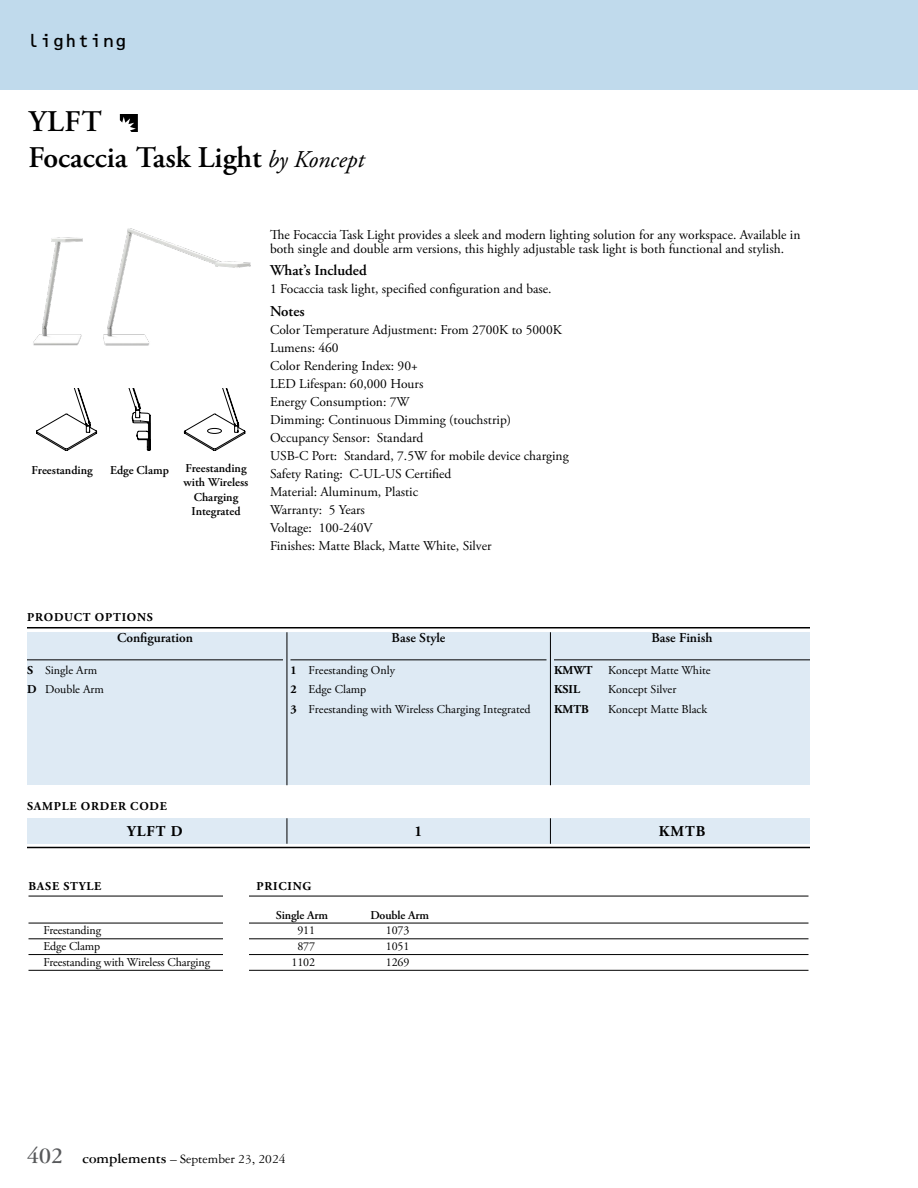
<style>
.page{position:relative;width:918px;height:1188px;background:#fff}
.page>*{position:absolute;margin:0;border:0;box-sizing:border-box;transform-origin:0 0}
.t1{font:600 30px/36px "Adobe Garamond Pro";letter-spacing:.01em;color:#000}
.t2{font:18px "OCRB Std";letter-spacing:-.025em;color:#000}
.t3{font:600 15px "Adobe Garamond Pro";color:#000}
.t4{font:700 15px "Adobe Garamond Pro";letter-spacing:.065em;color:#000}
.t5{font:13.5px/18px "Adobe Garamond Pro";color:#000}
.t6{font:600 13.5px "Adobe Garamond Pro";color:#000}
.t7{font:13.5px "Garamond Three";color:#000}
.t8{font:12px/19.5px "Adobe Garamond Pro";color:#000}
.t9{font:600 12px/14.4px "Adobe Garamond Pro";color:#000;text-align:center}
.t10{font:700 12px "Adobe Garamond Pro";letter-spacing:.065em;color:#000}
.s1{font-weight:400;font-style:italic;font-size:24px}
.s2{font-weight:700}
.s3{font-weight:700;font-size:24px;color:#58595b}
.s4{font-weight:700;font-size:15px}
</style>
<div class="page">
<div style="left:0;top:0;width:918px;height:90px;background:#c0daec"></div>
<img style="left:33px;top:237px;width:50px;height:109px">
<img style="left:103px;top:228px;width:148px;height:118px">
<svg style="left:36px;top:388px;width:115px;height:63px"></svg>
<svg style="left:183px;top:388px;width:62px;height:63px"></svg>
<div style="left:207px;top:428px;width:15px;height:6px;border:1px solid #000;border-radius:50%"></div>
<div style="left:27px;top:818px;width:783px;height:26px;background:#deeaf4"></div>
<div style="left:27px;top:632px;width:783px;height:153px;background:#deeaf4"></div>
<hr style="left:27px;top:660px;width:256px;height:1px;background:#000">
<hr style="left:291px;top:660px;width:256px;height:1px;background:#000">
<hr style="left:554px;top:660px;width:256px;height:1px;background:#000">
<hr style="left:27px;top:627px;width:783px;height:1px;background:#000">
<hr style="left:27px;top:847px;width:783px;height:1px;background:#000">
<svg style="left:287px;top:818px;width:1px;height:26px"></svg>
<svg style="left:550px;top:818px;width:1px;height:26px"></svg>
<hr style="left:287px;top:632px;width:1px;height:153px;background:#000">
<hr style="left:550px;top:632px;width:1px;height:153px;background:#000">
<hr style="left:28px;top:896px;width:780px;height:1px;background:#000">
<hr style="left:28px;top:923px;width:780px;height:1px;background:#000">
<hr style="left:28px;top:939px;width:780px;height:1px;background:#000">
<hr style="left:28px;top:954px;width:780px;height:1px;background:#000">
<hr style="left:28px;top:970px;width:780px;height:1px;background:#000">
<div style="left:223px;top:881px;width:26px;height:115px;background:#fff"></div>
<svg style="left:120px;top:114px;width:18px;height:18px"></svg>
<h2 class="t2" style="left:27px;top:31px;width:102px">lighting</h2>
<h1 class="t1" style="left:28px;top:104px;width:337px">YLFT<br>Focaccia Task Light <span class="s1">by Koncept</span></h1>
<p class="t9" style="left:32px;top:463px;width:63px">Freestanding</p>
<p class="t9" style="left:110px;top:463px;width:60px">Edge Clamp</p>
<p class="t9" style="left:184px;top:461px;width:66px">Freestanding with Wireless<br>Charging<br>Integrated</p>
<p class="t5" style="left:270px;top:229px;width:532px;line-height:13.5px">The Focaccia Task Light provides a sleek and modern lighting solution for any workspace. Available in both single and double arm versions, this highly adjustable task light is both functional and stylish.</p>
<p class="t3" style="left:270px;top:262px;width:98px">What’s Included</p>
<p class="t5" style="left:270px;top:280px;width:283px">1 Focaccia task light, specified configuration and base.</p>
<p class="t3" style="left:270px;top:302px;width:36px">Notes</p>
<p class="t5" style="left:270px;top:321px;width:300px">Color Temperature Adjustment: From 2700K to 5000K<br>Lumens: 460<br>Color Rendering Index: 90+<br>LED Lifespan: 60,000 Hours<br>Energy Consumption: 7W<br>Dimming: Continuous Dimming (touchstrip)<br>Occupancy Sensor: Standard<br>USB-C Port: Standard, 7.5W for mobile device charging<br>Safety Rating: C-UL-US Certified<br>Material: Aluminum, Plastic<br>Warranty: 5 Years<br>Voltage: 100-240V<br>Finishes: Matte Black, Matte White, Silver</p>
<p class="t10" style="left:27px;top:610px;width:127px">PRODUCT OPTIONS</p>
<p class="t8" style="left:27px;top:660px;width:78px"><span class="s2">S</span> Single Arm<br><span class="s2">D</span> Double Arm</p>
<p class="t6" style="left:117px;top:630px;width:77px">Configuration</p>
<p class="t6" style="left:392px;top:630px;width:55px">Base Style</p>
<p class="t8" style="left:291px;top:660px;width:242px"><span class="s2">1</span> Freestanding Only<br><span class="s2">2</span> Edge Clamp<br><span class="s2">3</span> Freestanding with Wireless Charging Integrated</p>
<p class="t6" style="left:652px;top:630px;width:62px">Base Finish</p>
<p class="t10" style="left:554px;top:663px;width:40px">KMWT</p>
<p class="t8" style="left:608px;top:660px;width:104px">Koncept Matte White</p>
<p class="t10" style="left:554px;top:682px;width:28px">KSIL</p>
<p class="t8" style="left:608px;top:680px;width:70px">Koncept Silver</p>
<p class="t10" style="left:554px;top:702px;width:36px">KMTB</p>
<p class="t8" style="left:608px;top:699px;width:101px">Koncept Matte Black</p>
<p class="t10" style="left:27px;top:799px;width:141px">SAMPLE ORDER CODE</p>
<p class="t4" style="left:127px;top:823px;width:57px">YLFT D</p>
<p class="t4" style="left:415px;top:823px;width:9px">1</p>
<p class="t4" style="left:659px;top:823px;width:48px">KMTB</p>
<p class="t10" style="left:29px;top:879px;width:74px">BASE STYLE</p>
<p class="t10" style="left:256px;top:879px;width:56px">PRICING</p>
<p class="t9" style="left:276px;top:908px;width:53px">Single Arm</p>
<p class="t9" style="left:370px;top:908px;width:59px">Double Arm</p>
<p class="t8" style="left:43px;top:921px;width:59px">Freestanding</p>
<p class="t8" style="left:297px;top:921px;width:19px">911</p>
<p class="t8" style="left:386px;top:921px;width:25px">1073</p>
<p class="t8" style="left:43px;top:937px;width:58px">Edge Clamp</p>
<p class="t8" style="left:297px;top:937px;width:19px">877</p>
<p class="t8" style="left:386px;top:937px;width:25px">1051</p>
<p class="t8" style="left:43px;top:953px;width:168px">Freestanding with Wireless Charging</p>
<p class="t8" style="left:291px;top:953px;width:25px">1102</p>
<p class="t8" style="left:386px;top:953px;width:25px">1269</p>
<p class="t7" style="left:27px;top:1152px;width:260px"><span class="s3">402</span> <span class="s4">complements</span> – September 23, 2024</p>
</div>
